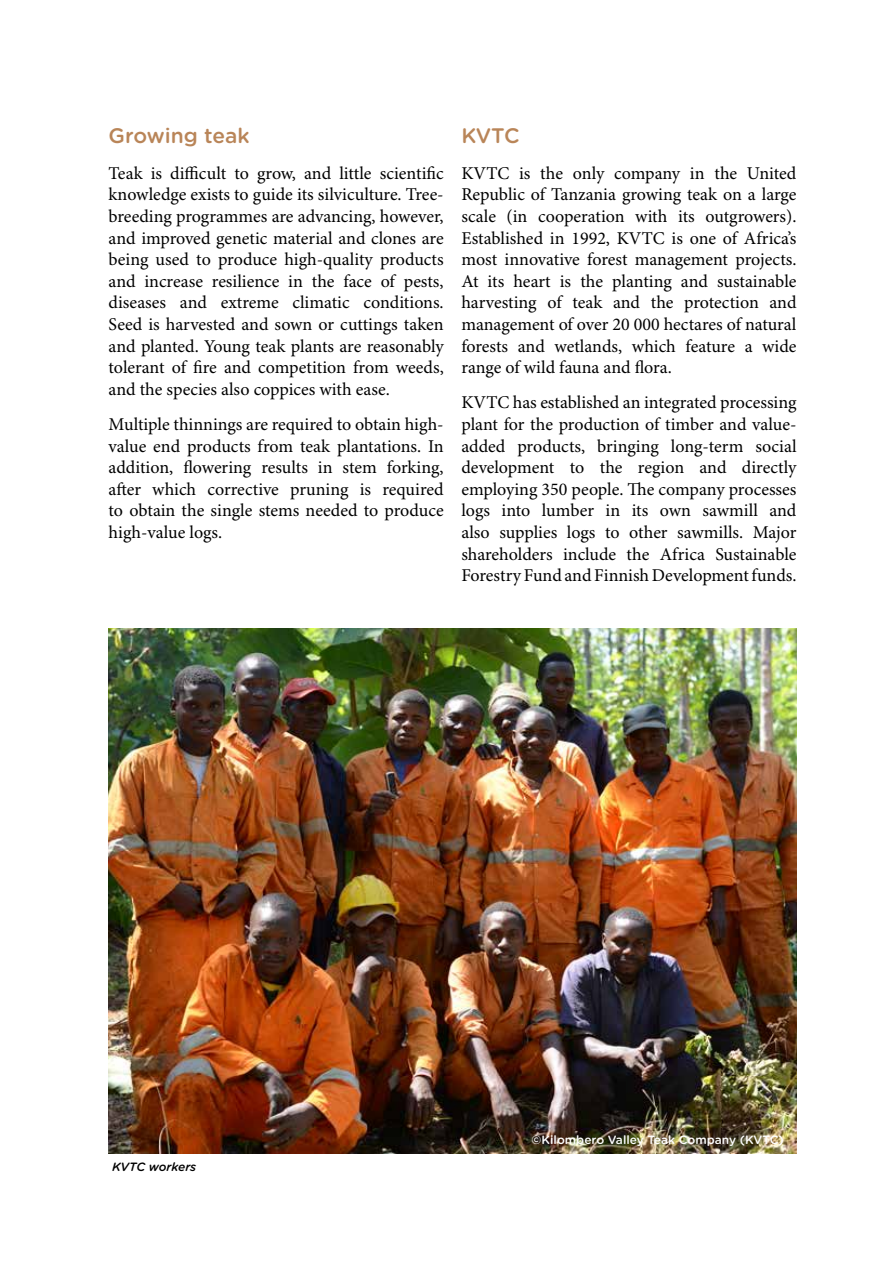
<style>
.page{position:relative;width:893px;height:1263px;background:#fff}
.page>*{position:absolute;margin:0;border:0;box-sizing:border-box;transform-origin:0 0}
.t1{font:500 21px "Gotham Rounded";color:#b98558}
.t2{font:18px/21.6px "Minion Pro";color:#000;text-align:justify}
.t3{font:500 12px "Gotham Rounded";color:#fff}
.t4{font:italic 500 12px "Gotham Rounded";color:#000}
</style>
<div class="page">
<img style="left:109px;top:628px;width:687px;height:525px">
<p class="t1" style="left:109px;top:121px;width:143px">Growing teak</p>
<p class="t1" style="left:461px;top:121px;width:60px">KVTC</p>
<p class="t2" style="left:109px;top:163px;width:337px">Teak is difficult to grow, and little scientific knowledge exists to guide its silviculture. Tree&shy;breeding programmes are advancing, however, and improved genetic material and clones are being used to produce high-quality products and increase resilience in the face of pests, diseases and extreme climatic conditions.<br>Seed is harvested and sown or cuttings taken and planted. Young teak plants are reasonably tolerant of fire and competition from weeds, and the species also coppices with ease.</p>
<p class="t2" style="left:109px;top:414px;width:337px">Multiple thinnings are required to obtain high&shy;value end products from teak plantations. In addition, flowering results in stem forking, after which corrective pruning is required to obtain the single stems needed to produce high-value logs.</p>
<p class="t2" style="left:461px;top:163px;width:337px">KVTC is the only company in the United Republic of Tanzania growing teak on a large scale (in cooperation with its outgrowers).<br>Established in 1992, KVTC is one of Africa’s most innovative forest management projects.<br>At its heart is the planting and sustainable harvesting of teak and the protection and management of over 20 000 hectares of natural forests and wetlands, which feature a wide range of wild fauna and flora.</p>
<p class="t2" style="left:461px;top:392px;width:337px">KVTC has established an integrated processing plant for the production of timber and value&shy;added products, bringing long-term social development to the region and directly employing 350 people. The company processes logs into lumber in its own sawmill and also supplies logs to other sawmills. Major shareholders include the Africa Sustainable Forestry Fund and Finnish Development funds.</p>
<p class="t4" style="left:112px;top:1158px;width:86px">KVTC workers</p>
<p class="t3" style="left:532px;top:1131px;width:254px">©Kilombero Valley Teak Company (KVTC)</p>
</div>
